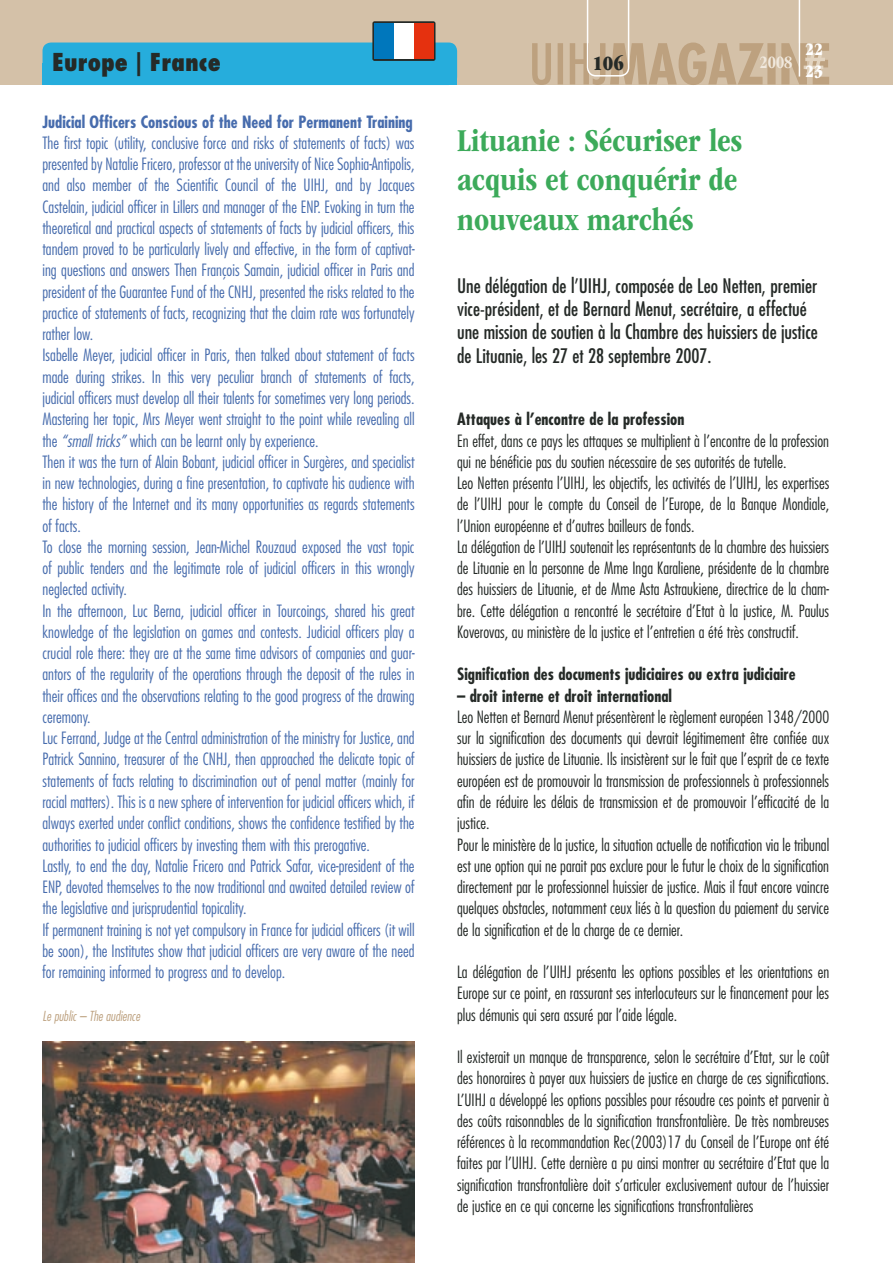
<style>
.page{position:relative;width:893px;height:1263px;background:#fff}
.page>*{position:absolute;margin:0;border:0;box-sizing:border-box;transform-origin:0 0}
.t1{font:700 condensed 33px/39.6px "ITC Garamond Std";color:#3caa5a}
.t2{font:800 condensed 24px "Futura Std";color:#252a27}
.t3{font:21px "ITC Garamond Std Ult Cond";color:#252a27}
.t4{font:condensed 19.5px/23.4px "Futura Std";color:#252a27}
.t5{font:700 condensed 18px "ITC Garamond Std";color:#f1e9de}
.t6{font:18px "ITC Garamond Std Ult Cond";color:#fff}
.t7{font:300 condensed 16.5px/21.3px "Futura Std";color:#476cad}
.t8{font:300 condensed 16.5px/21.3px "Futura Std";color:#252a27}
.t9{font:700 condensed 16.5px "Futura Std";color:#252a27}
.t10{font:700 condensed 16.5px "Futura Std";color:#476cad}
.t11{font:italic 300 condensed 13.5px "Futura Std";color:#bda17f}
.s1{font-style:italic}
</style>
<div class="page">
<div style="left:0;top:0;width:893px;height:85px;background:#d4c1a8"></div>
<svg style="left:532px;top:0;width:297px;height:85px"></svg>
<div style="left:43px;top:43px;width:414px;height:42px;background:#26addc;border-radius:9px"></div>
<svg style="left:372px;top:21px;width:63px;height:40px"></svg>
<div style="left:375px;top:23px;width:19px;height:36px;background:#0077bc"></div>
<div style="left:394px;top:23px;width:20px;height:36px;background:#fff"></div>
<div style="left:414px;top:23px;width:19px;height:36px;background:#e5310f"></div>
<img style="left:43px;top:1042px;width:372px;height:221px">
<h2 class="t2" style="left:52px;top:47px;width:170px">Europe | France</h2>
<p class="t10" style="left:43px;top:111px;width:372px">Judicial Officers Conscious of the Need for Permanent Training</p>
<p class="t7" style="left:43px;top:132px;width:374px">The first topic (utility, conclusive force and risks of statements of facts) was presented by Natalie Fricero, professor at the university of Nice Sophia-Antipolis, and also member of the Scientific Council of the UIHJ, and by Jacques Castelain, judicial officer in Lillers and manager of the ENP. Evoking in turn the theoretical and practical aspects of statements of facts by judicial officers, this tandem proved to be particularly lively and effective, in the form of captivat&shy;ing questions and answers Then François Samain, judicial officer in Paris and president of the Guarantee Fund of the CNHJ, presented the risks related to the practice of statements of facts, recognizing that the claim rate was fortunately rather low.<br>Isabelle Meyer, judicial officer in Paris, then talked about statement of facts made during strikes. In this very peculiar branch of statements of facts, judicial officers must develop all their talents for sometimes very long periods.<br>Mastering her topic, Mrs Meyer went straight to the point while revealing all the <span class="s1">“small tricks”</span> which can be learnt only by experience.<br>Then it was the turn of Alain Bobant, judicial officer in Surgères, and specialist in new technologies, during a fine presentation, to captivate his audience with the history of the Internet and its many opportunities as regards statements of facts.<br>To close the morning session, Jean-Michel Rouzaud exposed the vast topic of public tenders and the legitimate role of judicial officers in this wrongly neglected activity.<br>In the afternoon, Luc Berna, judicial officer in Tourcoings, shared his great knowledge of the legislation on games and contests. Judicial officers play a crucial role there: they are at the same time advisors of companies and guar&shy;antors of the regularity of the operations through the deposit of the rules in their offices and the observations relating to the good progress of the drawing ceremony.<br>Luc Ferrand, Judge at the Central administration of the ministry for Justice, and Patrick Sannino, treasurer of the CNHJ, then approached the delicate topic of statements of facts relating to discrimination out of penal matter (mainly for racial matters). This is a new sphere of intervention for judicial officers which, if always exerted under conflict conditions, shows the confidence testified by the authorities to judicial officers by investing them with this prerogative.<br>Lastly, to end the day, Natalie Fricero and Patrick Safar, vice-president of the ENP, devoted themselves to the now traditional and awaited detailed review of the legislative and jurisprudential topicality.<br>If permanent training is not yet compulsory in France for judicial officers (it will be soon), the Institutes show that judicial officers are very aware of the need for remaining informed to progress and to develop.</p>
<p class="t11" style="left:43px;top:1008px;width:99px">Le public – The audience</p>
<p class="t3" style="left:592px;top:51px;width:33px">106</p>
<p class="t5" style="left:759px;top:52px;width:34px">2008</p>
<p class="t6" style="left:805px;top:39px;width:19px">22</p>
<p class="t6" style="left:805px;top:61px;width:19px">23</p>
<h1 class="t1" style="left:457px;top:121px;width:287px">Lituanie : Sécuriser les acquis et conquérir de nouveaux marchés</h1>
<p class="t4" style="left:457px;top:273px;width:362px">Une délégation de l’UIHJ, composée de Leo Netten, premier vice-président, et de Bernard Menut, secrétaire, a effectué une mission de soutien à la Chambre des huissiers de justice de Lituanie, les 27 et 28 septembre 2007.</p>
<p class="t9" style="left:457px;top:409px;width:229px">Attaques à l’encontre de la profession</p>
<p class="t8" style="left:457px;top:430px;width:374px">En effet, dans ce pays les attaques se multiplient à l’encontre de la profession qui ne bénéficie pas du soutien nécessaire de ses autorités de tutelle.<br>Leo Netten présenta l’UIHJ, les objectifs, les activités de l’UIHJ, les expertises de l’UIHJ pour le compte du Conseil de l’Europe, de la Banque Mondiale, l’Union européenne et d’autres bailleurs de fonds.<br>La délégation de l’UIHJ soutenait les représentants de la chambre des huissiers de Lituanie en la personne de Mme Inga Karaliene, présidente de la chambre des huissiers de Lituanie, et de Mme Asta Astraukiene, directrice de la cham&shy;bre. Cette délégation a rencontré le secrétaire d’Etat à la justice, M. Paulus Koverovas, au ministère de la justice et l’entretien a été très constructif.</p>
<p class="t9" style="left:457px;top:664px;width:340px">Signification des documents judiciaires ou extra judiciaire</p>
<p class="t9" style="left:457px;top:685px;width:216px">– droit interne et droit international</p>
<p class="t8" style="left:457px;top:706px;width:374px">Leo Netten et Bernard Menut présentèrent le règlement européen 1348/2000 sur la signification des documents qui devrait légitimement être confiée aux huissiers de justice de Lituanie. Ils insistèrent sur le fait que l’esprit de ce texte européen est de promouvoir la transmission de professionnels à professionnels afin de réduire les délais de transmission et de promouvoir l’efficacité de la justice.<br>Pour le ministère de la justice, la situation actuelle de notification via le tribunal est une option qui ne parait pas exclure pour le futur le choix de la signification directement par le professionnel huissier de justice. Mais il faut encore vaincre quelques obstacles, notamment ceux liés à la question du paiement du service de la signification et de la charge de ce dernier.</p>
<p class="t8" style="left:457px;top:961px;width:374px;text-align:justify">La délégation de l’UIHJ présenta les options possibles et les orientations en Europe sur ce point, en rassurant ses interlocuteurs sur le financement pour les plus démunis qui sera assuré par l’aide légale.</p>
<p class="t8" style="left:457px;top:1046px;width:374px;text-align:justify">Il existerait un manque de transparence, selon le secrétaire d’Etat, sur le coût des honoraires à payer aux huissiers de justice en charge de ces significations.<br>L’UIHJ a développé les options possibles pour résoudre ces points et parvenir à des coûts raisonnables de la signification transfrontalière. De très nombreuses références à la recommandation Rec(2003)17 du Conseil de l’Europe ont été faites par l’UIHJ. Cette dernière a pu ainsi montrer au secrétaire d’Etat que la signification transfrontalière doit s’articuler exclusivement autour de l’huissier de justice en ce qui concerne les significations transfrontalières</p>
</div>
